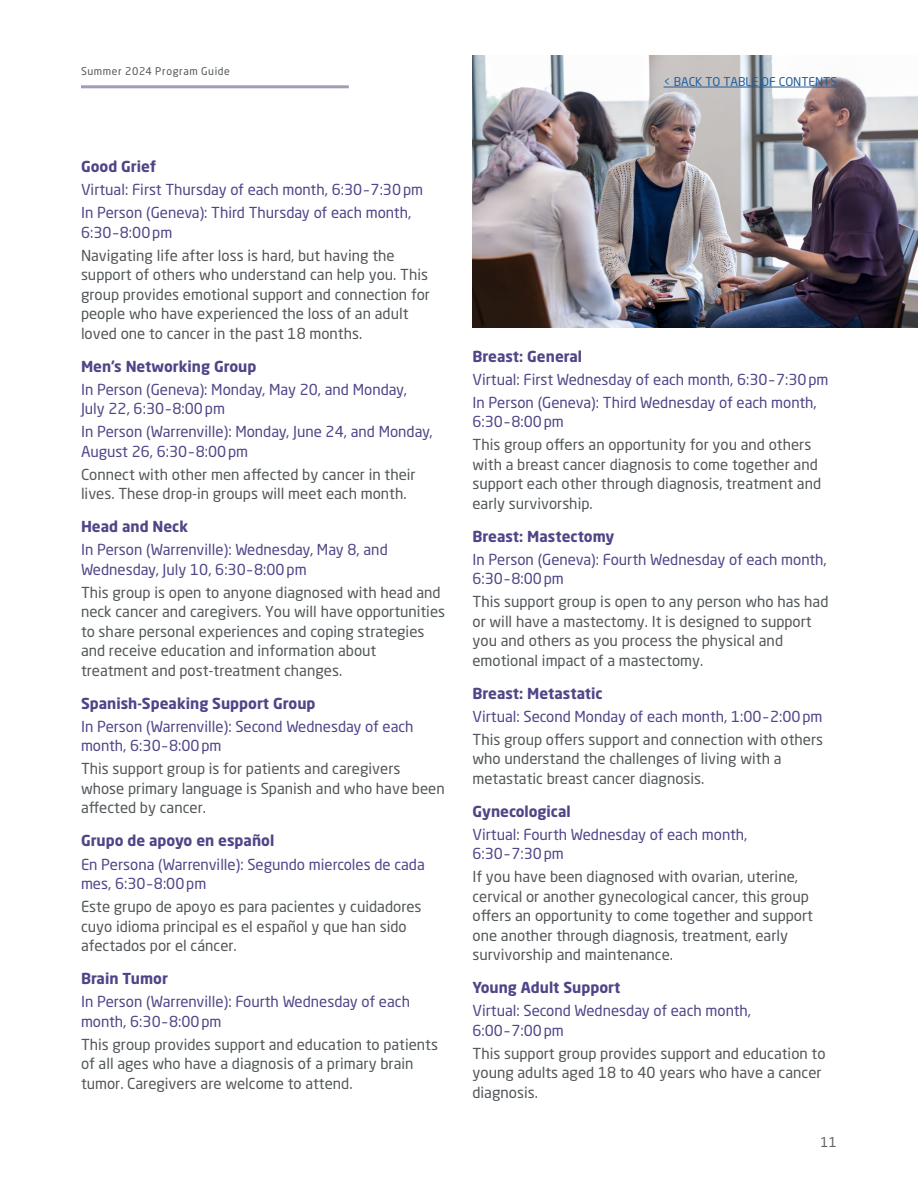
<style>
.page{position:relative;width:918px;height:1188px;background:#fff}
.page>*{position:absolute;margin:0;border:0;box-sizing:border-box;transform-origin:0 0}
.t1{font:15px/19.5px "Neo Sans Pro";color:#52575a}
.t2{font:15px/19.5px "Neo Sans Pro";color:#514588}
.t3{font:700 15px "Neo Sans Pro";color:#514588}
.t4{font:13.5px "Neo Sans Pro";color:#636466}
.t5{font:12px "Neo Sans Pro";color:#215e9e}
.t6{font:10.5px "Neo Sans Pro";letter-spacing:.06em;color:#52575a}
</style>
<div class="page">
<hr style="left:81px;top:85px;width:268px;height:3px;background:#a09eb7">
<img style="left:472px;top:55px;width:446px;height:272px">
<hr style="left:664px;top:87px;width:173px;height:1px;background:#215e9e">
<p class="t6" style="left:81px;top:64px;width:150px">Summer 2024 Program Guide</p>
<p class="t5" style="left:664px;top:72px;width:175px">&lt; BACK TO TABLE OF CONTENTS</p>
<p class="t5" style="left:664px;top:74px;width:175px">&lt; BACK TO TABLE OF CONTENTS</p>
<p class="t3" style="left:81px;top:157px;width:77px">Good Grief</p>
<p class="t2" style="left:81px;top:178px;width:344px;line-height:23px">Virtual: First Thursday of each month, 6:30–7:30pm<br>In Person (Geneva): Third Thursday of each month,</p>
<p class="t2" style="left:81px;top:222px;width:93px">6:30–8:00pm</p>
<p class="t1" style="left:81px;top:245px;width:351px">Navigating life after loss is hard, but having the support of others who understand can help you. This group provides emotional support and connection for people who have experienced the loss of an adult loved one to cancer in the past 18 months.</p>
<p class="t3" style="left:81px;top:357px;width:177px">Men’s Networking Group</p>
<p class="t2" style="left:81px;top:379px;width:327px">In Person (Geneva): Monday, May 20, and Monday,<br>July 22, 6:30–8:00pm</p>
<p class="t2" style="left:81px;top:422px;width:353px">In Person (Warrenville): Monday, June 24, and Monday,<br>August 26, 6:30–8:00pm</p>
<p class="t1" style="left:81px;top:464px;width:336px">Connect with other men affected by cancer in their lives. These drop-in groups will meet each month.</p>
<p class="t3" style="left:81px;top:517px;width:109px">Head and Neck</p>
<p class="t2" style="left:81px;top:540px;width:308px">In Person (Warrenville): Wednesday, May 8, and<br>Wednesday, July 10, 6:30–8:00pm</p>
<p class="t1" style="left:81px;top:582px;width:366px">This group is open to anyone diagnosed with head and neck cancer and caregivers. You will have opportunities to share personal experiences and coping strategies and receive education and information about treatment and post-treatment changes.</p>
<p class="t3" style="left:81px;top:694px;width:236px">Spanish-Speaking Support Group</p>
<p class="t2" style="left:81px;top:717px;width:334px">In Person (Warrenville): Second Wednesday of each month, 6:30–8:00pm</p>
<p class="t1" style="left:81px;top:759px;width:365px">This support group is for patients and caregivers whose primary language is Spanish and who have been affected by cancer.</p>
<p class="t3" style="left:81px;top:831px;width:195px">Grupo de apoyo en español</p>
<p class="t2" style="left:81px;top:854px;width:345px">En Persona (Warrenville): Segundo miercoles de cada mes, 6:30–8:00pm</p>
<p class="t1" style="left:81px;top:897px;width:342px">Este grupo de apoyo es para pacientes y cuidadores cuyo idioma principal es el español y que han sido afectados por el cáncer.</p>
<p class="t3" style="left:81px;top:969px;width:89px">Brain Tumor</p>
<p class="t2" style="left:81px;top:992px;width:331px">In Person (Warrenville): Fourth Wednesday of each month, 6:30–8:00pm</p>
<p class="t1" style="left:81px;top:1034px;width:359px">This group provides support and education to patients of all ages who have a diagnosis of a primary brain tumor. Caregivers are welcome to attend.</p>
<p class="t3" style="left:472px;top:347px;width:111px">Breast: General</p>
<p class="t2" style="left:472px;top:368px;width:358px;line-height:23px">Virtual: First Wednesday of each month, 6:30–7:30pm<br>In Person (Geneva): Third Wednesday of each month,</p>
<p class="t2" style="left:472px;top:412px;width:93px">6:30–8:00pm</p>
<p class="t1" style="left:472px;top:435px;width:350px">This group offers an opportunity for you and others with a breast cancer diagnosis to come together and support each other through diagnosis, treatment and early survivorship.</p>
<p class="t3" style="left:472px;top:527px;width:143px">Breast: Mastectomy</p>
<p class="t2" style="left:472px;top:549px;width:356px">In Person (Geneva): Fourth Wednesday of each month,<br>6:30–8:00pm</p>
<p class="t1" style="left:472px;top:592px;width:357px">This support group is open to any person who has had or will have a mastectomy. It is designed to support you and others as you process the physical and emotional impact of a mastectomy.</p>
<p class="t3" style="left:472px;top:684px;width:132px">Breast: Metastatic</p>
<p class="t2" style="left:472px;top:706px;width:351px">Virtual: Second Monday of each month, 1:00–2:00pm</p>
<p class="t1" style="left:473px;top:729px;width:352px">This group offers support and connection with others who understand the challenges of living with a metastatic breast cancer diagnosis.</p>
<p class="t3" style="left:473px;top:802px;width:100px">Gynecological</p>
<p class="t2" style="left:473px;top:824px;width:276px">Virtual: Fourth Wednesday of each month,<br>6:30–7:30pm</p>
<p class="t1" style="left:473px;top:867px;width:342px">If you have been diagnosed with ovarian, uterine, cervical or another gynecological cancer, this group offers an opportunity to come together and support one another through diagnosis, treatment, early survivorship and maintenance.</p>
<p class="t3" style="left:473px;top:978px;width:149px">Young Adult Support</p>
<p class="t2" style="left:473px;top:1001px;width:280px">Virtual: Second Wednesday of each month,<br>6:00–7:00pm</p>
<p class="t1" style="left:473px;top:1043px;width:355px">This support group provides support and education to young adults aged 18 to 40 years who have a cancer diagnosis.</p>
<p class="t4" style="left:821px;top:1133px;width:18px">11</p>
</div>
